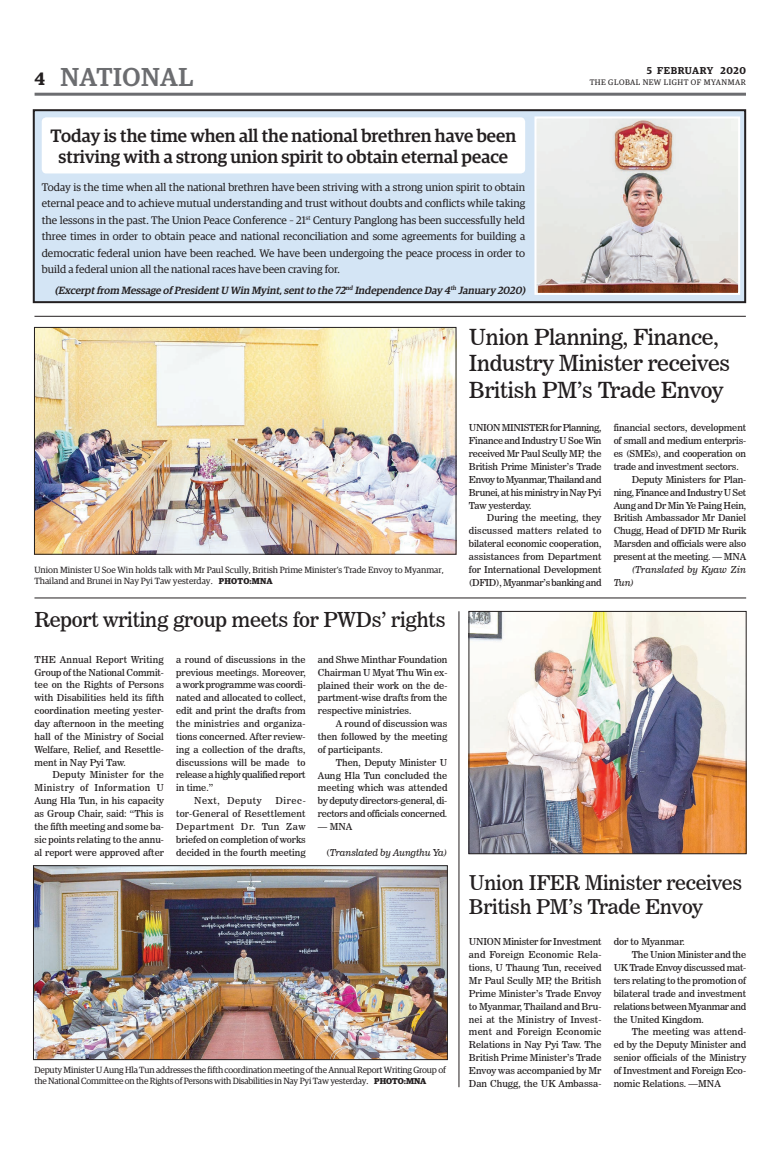
<style>
.page{position:relative;width:773px;height:1152px;background:#fff}
.page>*{position:absolute;margin:0;border:0;box-sizing:border-box;transform-origin:0 0}
.t1{font:500 26px "Guardian Egyp";letter-spacing:.02em;color:#6c6d70}
.t2{font:22px/26.4px "News 706 BT Roman C";letter-spacing:-.01em;color:#231f20}
.t3{font:20.5px "News 706 BT Roman C";letter-spacing:-.01em;color:#231f20}
.t4{font:20.2px/24.3px "News 706 BT Roman C";letter-spacing:-.01em;color:#231f20}
.t5{font:500 18px/21.6px "Guardian Egyp";color:#231f20;text-align:center}
.t6{font:600 18px "Guardian Egyp";color:#231f20}
.t7{font:11px/16.5px "Guardian Egyp";color:#231f20;text-align:justify}
.t8{font:italic 500 10.5px "Guardian Egyp";color:#231f20}
.t9{font:600 10px "Guardian Egyp";letter-spacing:.06em;color:#231f20}
.t10{font:9.5px/12.9px "News 706 BT Roman C";color:#231f20;text-align:justify}
.t11{font:9.5px "News 706 BT Roman C";letter-spacing:-.02em;color:#231f20}
.t12{font:9.5px/12.9px "News 706 BT Italic C";color:#231f20}
.t13{font:9.5px "News 706 BT Roman C";letter-spacing:-.03em;color:#231f20}
.t14{font:9.5px "News 706 BT Roman C";letter-spacing:-.025em;color:#231f20}
.t15{font:9.5px "News 706 BT Roman C";letter-spacing:.06em;color:#231f20}
.t16{font:9px/10.8px "Guardian Egyp";letter-spacing:-.02em;color:#231f20}
.t17{font:9px/10.8px "Guardian Egyp";color:#231f20}
.t18{font:8px "Guardian Egyp";letter-spacing:.06em;color:#231f20}
.s1{font-weight:700;font-size:8.5px}
.s2{font-family:"News 706 BT Roman C"}
</style>
<div class="page">
<hr style="left:35px;top:93px;width:711px;height:3px;background:#6c6d70">
<hr style="left:34px;top:316px;width:711px;height:1px;background:#231f20">
<div style="left:34px;top:110px;width:711px;height:192px;background:#d4e5f5"></div>
<div style="left:33px;top:109px;width:713px;height:194px;border:2px solid #231f20"></div>
<div style="left:42px;top:117px;width:483px;height:56px;background:#fff;border-radius:4px"></div>
<img style="left:36px;top:329px;width:418px;height:223px">
<div style="left:34px;top:327px;width:422px;height:227px;border:1px solid #231f20"></div>
<hr style="left:34px;top:597px;width:712px;height:1px;background:#231f20">
<img style="left:471px;top:613px;width:273px;height:239px">
<div style="left:469px;top:611px;width:277px;height:243px;border:1px solid #231f20"></div>
<img style="left:35px;top:868px;width:410px;height:190px">
<div style="left:33px;top:866px;width:414px;height:194px;border:1px solid #231f20"></div>
<hr style="left:458px;top:611px;width:1px;height:476px;background:#231f20">
<img style="left:537px;top:119px;width:200px;height:173px">
<div style="left:534px;top:116px;width:206px;height:179px;border:2px solid #fff"></div>
<h3 class="t6" style="left:35px;top:65px;width:12px">4</h3>
<p class="t9" style="left:647px;top:63px;width:100px">5 FEBRUARY 2020</p>
<h1 class="t1" style="left:61px;top:59px;width:134px">NATIONAL</h1>
<p class="t18" style="left:589px;top:77px;width:158px">THE GLOBAL NEW LIGHT OF MYANMAR</p>
<h3 class="t5" style="left:50px;top:123px;width:467px">Today is the time when all the national brethren have been striving with a strong union spirit to obtain eternal peace</h3>
<p class="t7" style="left:42px;top:178px;width:485px">Today is the time when all the national brethren have been striving with a strong union spirit to obtain eternal peace and to achieve mutual understanding and trust without doubts and conflicts while taking the lessons in the past. The Union Peace Conference – 21<sup>st</sup> Century Panglong has been successfully held three times in order to obtain peace and national reconciliation and some agreements for building a democratic federal union have been reached. We have been undergoing the peace process in order to build a federal union all the national races have been craving for.</p>
<p class="t8" style="left:55px;top:282px;width:474px">(Excerptfrom Message ofPresidentU Win Myint,sentto the 72<sup>nd</sup> Independence Day 4<sup>th</sup> January 2020)</p>
<p class="t17" style="left:34px;top:564px;width:410px">Union Minister U Soe Win holds talk with Mr Paul Scully, British Prime Minister’s Trade Envoy to Myanmar,<br>Thailand and Brunei in Nay Pyi Taw yesterday. <span class="s1">PHOTO:MNA</span></p>
<h3 class="t3" style="left:34px;top:607px;width:412px">Report writing group meets for PWDs’ rights</h3>
<p class="t10" style="left:34px;top:653px;width:131px">THE Annual Report Writing Group of the National Commit&shy;tee on the Rights of Persons with Disabilities held its fifth coordination meeting yester&shy;day afternoon in the meeting hall of the Ministry of Social Welfare, Relief, and Resettle&shy;ment in Nay Pyi Taw.</p>
<p class="t10" style="left:34px;top:769px;width:131px;text-indent:18px">Deputy Minister for the Ministry of Information U Aung Hla Tun, in his capacity as Group Chair, said: “This is the fifth meeting and some ba&shy;sic points relating to the annu&shy;al report were approved after</p>
<p class="t10" style="left:176px;top:653px;width:131px">a round of discussions in the</p>
<p class="t10" style="left:176px;top:666px;width:131px">previous meetings. Moreover,</p>
<p class="t10" style="left:176px;top:679px;width:131px">a work programme was coordi-</p>
<p class="t10" style="left:176px;top:691px;width:131px">nated and allocated to collect,</p>
<p class="t10" style="left:176px;top:704px;width:131px">edit and print the drafts from</p>
<p class="t10" style="left:176px;top:717px;width:131px">the ministries and organiza-</p>
<p class="t10" style="left:176px;top:730px;width:131px">tions concerned. After review-</p>
<p class="t10" style="left:176px;top:743px;width:131px">ing a collection of the drafts,</p>
<p class="t10" style="left:176px;top:756px;width:131px">discussions will be made to</p>
<p class="t11" style="left:176px;top:769px;width:131px">release a highly qualified report</p>
<p class="t10" style="left:176px;top:781px;width:38px">in time.”</p>
<p class="t15" style="left:194px;top:795px;width:69px">Next, Deputy</p>
<p class="t10" style="left:176px;top:794px;width:131px;text-indent:99px">Direc&shy;tor-General of Resettlement Department Dr. Tun Zaw briefed on completion of works decided in the fourth meeting</p>
<p class="t10" style="left:318px;top:653px;width:131px">and Shwe Minthar Foundation Chairman U Myat Thu Win ex&shy;plained their work on the de&shy;partment-wise drafts from the respective ministries.</p>
<p class="t10" style="left:318px;top:717px;width:131px;text-indent:18px">A round of discussion was then followed by the meeting of participants.</p>
<p class="t10" style="left:318px;top:756px;width:131px;text-indent:18px">Then, Deputy Minister U Aung Hla Tun concluded the meeting which was attended by deputy directors-general, di&shy;rectors and officials concerned.</p>
<p class="t10" style="left:318px;top:820px;width:36px">— MNA</p>
<p class="t12" style="left:326px;top:846px;width:123px"><span class="s2">(</span>Translated by Aungthu Ya)</p>
<p class="t16" style="left:35px;top:1064px;width:413px">Deputy Minister U Aung Hla Tun addresses the fifth coordination meeting of the Annual Report Writing Group of the National Committee on the Rights of Persons with Disabilities in Nay Pyi Taw yesterday. <span class="s1">PHOTO:MNA</span></p>
<h2 class="t2" style="left:469px;top:324px;width:263px">Union Planning, Finance,<br>Industry Minister receives<br>British PM’s Trade Envoy</h2>
<p class="t10" style="left:469px;top:422px;width:134px">UNION MINISTER for Planning, Finance and Industry U Soe Win received Mr Paul Scully MP, the British Prime Minister’s Trade Envoy to Myanmar, Thailand and Brunei, at his ministry in Nay Pyi Taw yesterday.</p>
<p class="t10" style="left:469px;top:511px;width:134px;text-indent:18px">During the meeting, they discussed matters related to bilateral economic cooperation, assistances from Department for International Development (DFID), Myanmar’s banking and</p>
<p class="t10" style="left:613px;top:422px;width:134px">financial sectors, development</p>
<p class="t10" style="left:613px;top:434px;width:134px">of small and medium enterpris-</p>
<p class="t10" style="left:613px;top:447px;width:134px">es (SMEs), and cooperation on</p>
<p class="t10" style="left:613px;top:460px;width:126px">trade and investment sectors.</p>
<p class="t10" style="left:631px;top:473px;width:116px">Deputy Ministers for Plan-</p>
<p class="t13" style="left:613px;top:487px;width:134px">ning, Finance and Industry U Set</p>
<p class="t11" style="left:613px;top:499px;width:134px">Aung and Dr Min Ye Paing Hein,</p>
<p class="t10" style="left:613px;top:512px;width:134px">British Ambassador Mr Daniel</p>
<p class="t10" style="left:613px;top:524px;width:134px">Chugg, Head of DFID Mr Rurik</p>
<p class="t10" style="left:613px;top:537px;width:134px">Marsden and officials were also</p>
<p class="t10" style="left:613px;top:550px;width:134px">present at the meeting. — MNA</p>
<p class="t12" style="left:613px;top:563px;width:134px;text-indent:18px">(Translated by Kyaw Zin<br>Tun)</p>
<h3 class="t4" style="left:469px;top:871px;width:275px">Union IFER Minister receives<br>British PM’s Trade Envoy</h3>
<p class="t10" style="left:469px;top:936px;width:134px">UNION Minister for Investment and Foreign Economic Rela&shy;tions, U Thaung Tun, received Mr Paul Scully MP, the British Prime Minister’s Trade Envoy to Myanmar, Thailand and Bru&shy;nei at the Ministry of Invest&shy;ment and Foreign Economic Relations in Nay Pyi Taw. The British Prime Minister’s Trade Envoy was accompanied by Mr Dan Chugg, the UK Ambassa-</p>
<p class="t10" style="left:613px;top:936px;width:73px">dor to Myanmar.</p>
<p class="t10" style="left:631px;top:948px;width:116px">The Union Minister and the</p>
<p class="t11" style="left:613px;top:962px;width:134px">UK Trade Envoy discussed mat-</p>
<p class="t10" style="left:613px;top:974px;width:134px">ters relating to the promotion of</p>
<p class="t10" style="left:613px;top:987px;width:134px">bilateral trade and investment</p>
<p class="t14" style="left:613px;top:1001px;width:134px">relations between Myanmar and</p>
<p class="t10" style="left:613px;top:1013px;width:92px">the United Kingdom.</p>
<p class="t10" style="left:631px;top:1026px;width:116px">The meeting was attend-</p>
<p class="t10" style="left:613px;top:1038px;width:134px">ed by the Deputy Minister and</p>
<p class="t10" style="left:613px;top:1051px;width:134px">senior officials of the Ministry</p>
<p class="t10" style="left:613px;top:1064px;width:134px">of Investment and Foreign Eco-</p>
<p class="t10" style="left:613px;top:1077px;width:109px">nomic Relations. —MNA</p>
</div>
